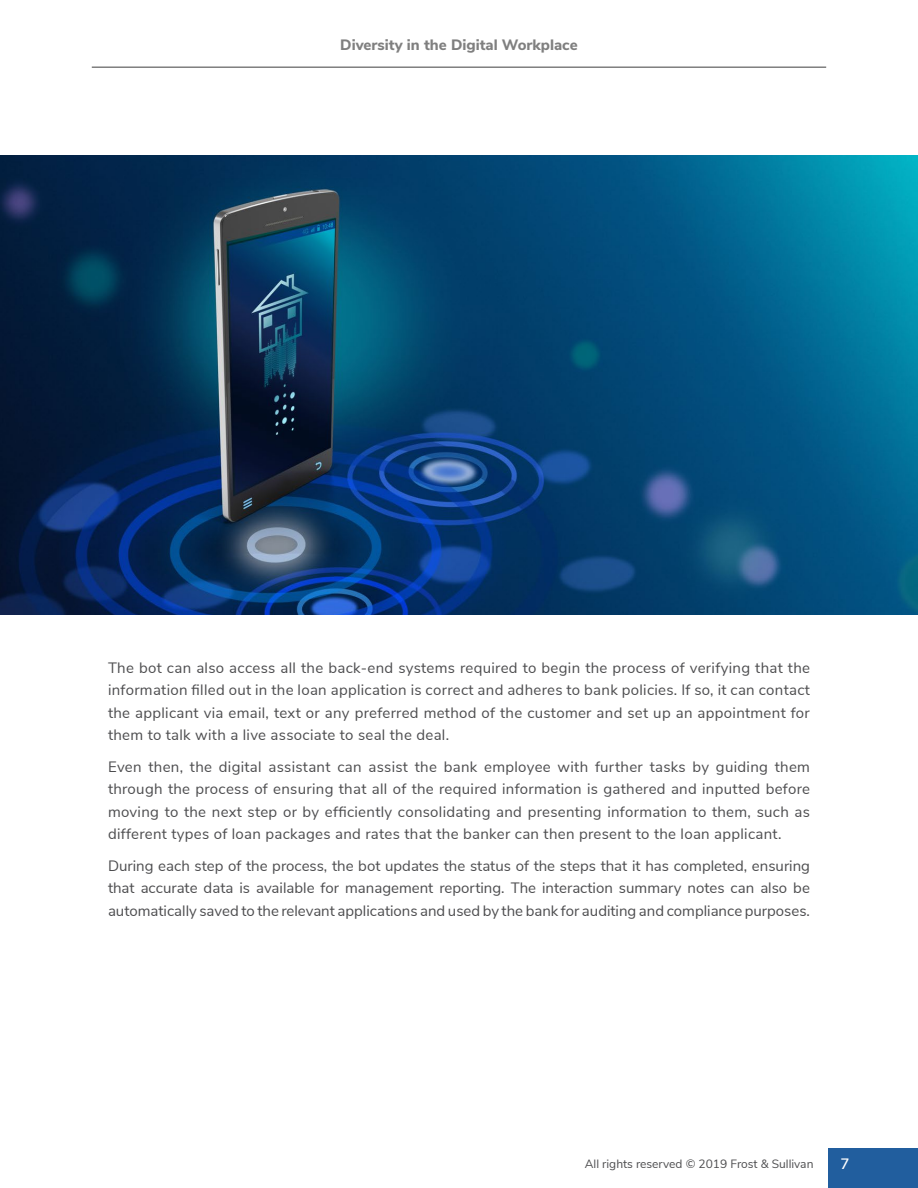
<style>
.page{position:relative;width:918px;height:1188px;background:#fff}
.page>*{position:absolute;margin:0;border:0;box-sizing:border-box;transform-origin:0 0}
.t1{font:15px/22.5px "Nunito Sans";letter-spacing:.02em;color:#4d4d4f;text-align:justify}
.t2{font:800 15px "Nunito Sans";color:#7f7f7f}
.t3{font:600 15px "Nunito Sans";color:#fff}
.t4{font:12px "Nunito Sans";color:#4d4d4f}
</style>
<div class="page">
<div style="left:828px;top:1148px;width:90px;height:40px;background:#215e9e"></div>
<hr style="left:92px;top:66px;width:734px;height:2px;background:#7f7f7f">
<img style="left:0;top:156px;width:918px;height:459px">
<p class="t2" style="left:340px;top:34px;width:239px">Diversity in the Digital Workplace</p>
<p class="t1" style="left:108px;top:655px;width:704px">The bot can also access all the back-end systems required to begin the process of verifying that the information filled out in the loan application is correct and adheres to bank policies. If so, it can contact the applicant via email, text or any preferred method of the customer and set up an appointment for them to talk with a live associate to seal the deal.</p>
<p class="t1" style="left:108px;top:754px;width:704px">Even then, the digital assistant can assist the bank employee with further tasks by guiding them through the process of ensuring that all of the required information is gathered and inputted before moving to the next step or by efficiently consolidating and presenting information to them, such as different types of loan packages and rates that the banker can then present to the loan applicant.</p>
<p class="t1" style="left:108px;top:853px;width:704px">During each step of the process, the bot updates the status of the steps that it has completed, ensuring that accurate data is available for management reporting. The interaction summary notes can also be automatically saved to the relevant applications and used by the bank for auditing and compliance purposes.</p>
<p class="t4" style="left:585px;top:1155px;width:230px">All rights reserved © 2019 Frost &amp; Sullivan</p>
<p class="t3" style="left:841px;top:1153px;width:10px">7</p>
</div>
